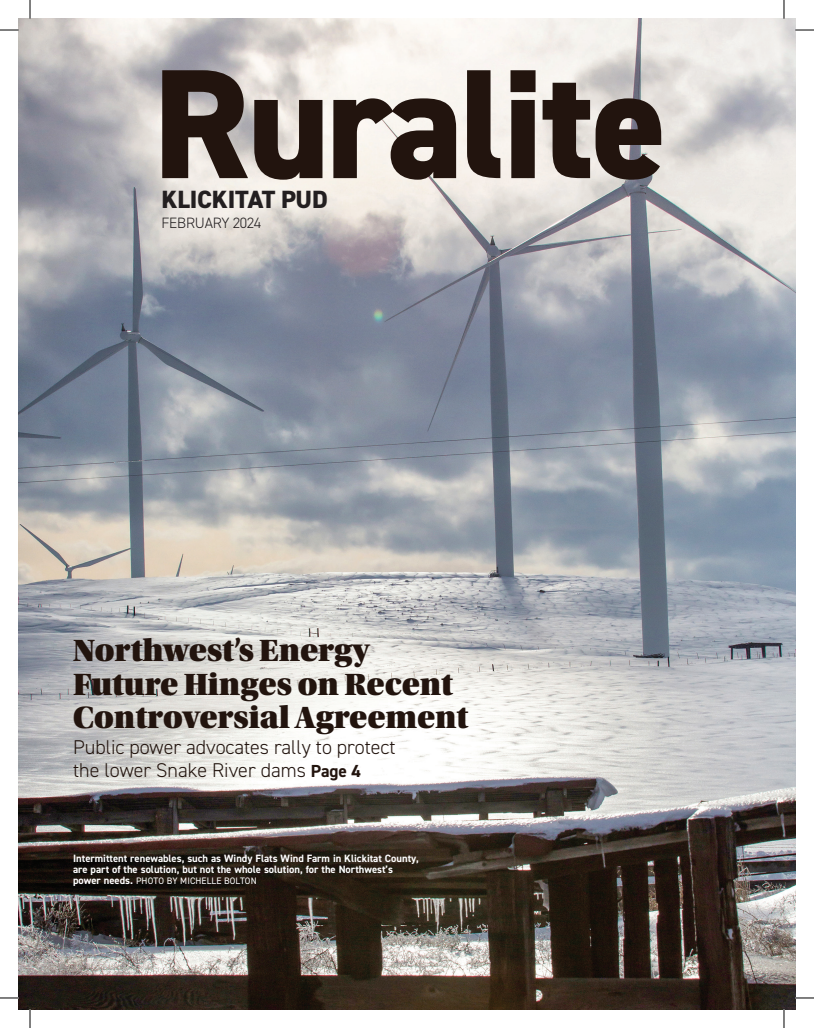
<style>
.page{position:relative;width:814px;height:1028px;background:#fff}
.page>*{position:absolute;margin:0;border:0;box-sizing:border-box;transform-origin:0 0}
.t1{font:800 156.25px "DIN2014";letter-spacing:-.02em;color:#22140e}
.t2{font:32.5px/33.8px "Utopia Std Black Headline";color:#22140e}
.t3{font:800 25px "DIN2014";letter-spacing:-.01em;color:#231f20}
.t4{font:300 20px/22.5px "DIN2014";color:#22140e}
.t5{font:300 15px "DIN2014";letter-spacing:-.015em;color:#231f20}
.t6{font:700 10.62px/11.2px "DIN2014";color:#fff}
.t7{font:9.38px "DIN2014";letter-spacing:.01em;color:#fff}
.s1{font-weight:700;font-size:17.5px}
.s2{font-weight:700;font-size:10.62px}
</style>
<div class="page">
<img style="left:19px;top:19px;width:776px;height:990px">
<svg style="left:0;top:29px;width:19px;height:2px"></svg>
<svg style="left:795px;top:29px;width:19px;height:2px"></svg>
<svg style="left:0;top:997px;width:19px;height:1px"></svg>
<svg style="left:795px;top:997px;width:19px;height:1px"></svg>
<svg style="left:29px;top:0;width:2px;height:19px"></svg>
<svg style="left:29px;top:1009px;width:2px;height:19px"></svg>
<svg style="left:783px;top:0;width:2px;height:19px"></svg>
<svg style="left:783px;top:1009px;width:2px;height:19px"></svg>
<h1 class="t1" style="left:153px;top:20px;width:515px">Ruralite</h1>
<h3 class="t3" style="left:161px;top:183px;width:168px">KLICKITAT PUD</h3>
<h3 class="t5" style="left:161px;top:214px;width:101px">FEBRUARY 2024</h3>
<h2 class="t2" style="left:73px;top:634px;width:397px">Northwest’s Energy<br>Future Hinges on Recent<br>Controversial Agreement</h2>
<h3 class="t4" style="left:73px;top:736px;width:324px">Public power advocates rally to protect the lower Snake River dams <span class="s1">Page 4</span></h3>
<p class="t6" style="left:73px;top:852px;width:347px">Intermittent renewables, such as Windy Flats Wind Farm in Klickitat County, are part of the solution, but not the whole solution, for the Northwest’s</p>
<p class="t7" style="left:73px;top:875px;width:185px"><span class="s2">power needs.</span> PHOTO BY MICHELLE BOLTON</p>
</div>
